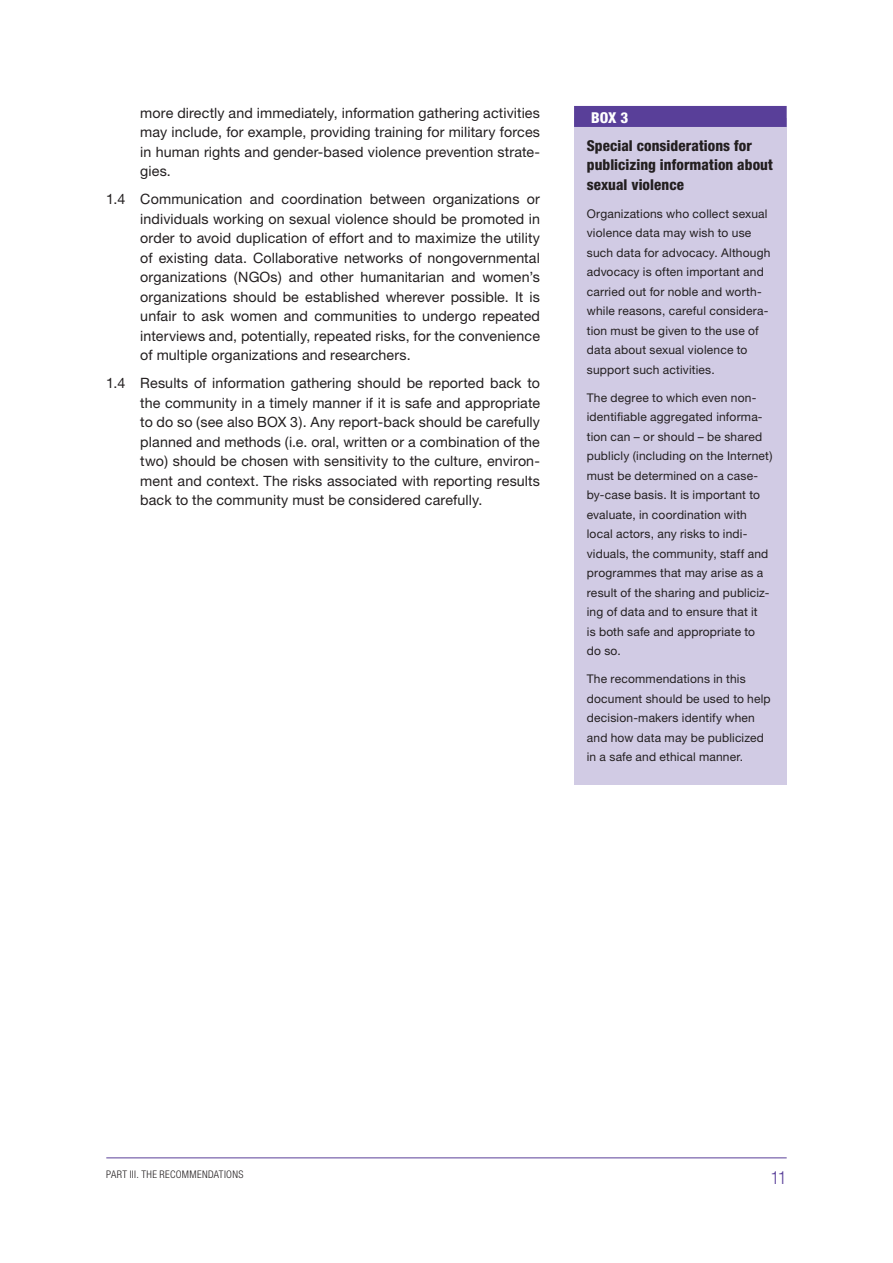
<style>
.page{position:relative;width:893px;height:1263px;background:#fff}
.page>*{position:absolute;margin:0;border:0;box-sizing:border-box;transform-origin:0 0}
.t1{font:300 condensed 18px "Helvetica Neue";color:#593f99}
.BH2{font:800 condensed 15px/19.5px "Helvetica Neue";letter-spacing:.005em;color:#231f20}
.BH1{font:800 condensed 15px "Helvetica Neue";color:#fff}
.body_number{font:14.25px/19.5px "Helvetica Neue";letter-spacing:.01em;color:#231f20;text-align:justify}
.BH3{font:12px/19.5px "Helvetica Neue";letter-spacing:.015em;color:#231f20}
.runhead{font:300 condensed 10.5px "Helvetica Neue";letter-spacing:.035em;color:#231f20}
</style>
<div class="page">
<hr style="left:106px;top:1157px;width:681px;height:1px;background:#593f99">
<div style="left:574px;top:118px;width:213px;height:666px;background:#d1cbe4"></div>
<div style="left:574px;top:106px;width:213px;height:21px;background:#593f99"></div>
<p class="body_number" style="left:140px;top:103px;width:401px">more directly and immediately, information gathering activities may include, for example, providing training for military forces in human rights and gender-based violence prevention strate&shy;gies.</p>
<p class="body_number" style="left:140px;top:189px;width:401px;text-indent:-34px">1.4 Communication and coordination between organizations or individuals working on sexual violence should be promoted in order to avoid duplication of effort and to maximize the utility of existing data. Collaborative networks of nongovernmental organizations (NGOs) and other humanitarian and women’s organizations should be established wherever possible. It is unfair to ask women and communities to undergo repeated interviews and, potentially, repeated risks, for the convenience of multiple organizations and researchers.</p>
<p class="body_number" style="left:140px;top:373px;width:401px;text-indent:-34px">1.4 Results of information gathering should be reported back to the community in a timely manner if it is safe and appropriate to do so (see also BOX 3). Any report-back should be carefully planned and methods (i.e. oral, written or a combination of the two) should be chosen with sensitivity to the culture, environ&shy;ment and context. The risks associated with reporting results back to the community must be considered carefully.</p>
<p class="BH1" style="left:591px;top:108px;width:39px">BOX 3</p>
<p class="BH2" style="left:587px;top:135px;width:188px">Special considerations for publicizing information about sexual violence</p>
<p class="BH3" style="left:587px;top:203px;width:185px">Organizations who collect sexual violence data may wish to use such data for advocacy. Although advocacy is often important and carried out for noble and worth&shy;while reasons, careful considera&shy;tion must be given to the use of data about sexual violence to support such activities.</p>
<p class="BH3" style="left:587px;top:387px;width:187px">The degree to which even non&shy;identifiable aggregated informa&shy;tion can – or should – be shared publicly (including on the Internet) must be determined on a case&shy;by-case basis. It is important to evaluate, in coordination with local actors, any risks to indi&shy;viduals, the community, staff and programmes that may arise as a result of the sharing and publiciz&shy;ing of data and to ensure that it<br>is both safe and appropriate to<br>do so.</p>
<p class="BH3" style="left:587px;top:669px;width:185px">The recommendations in this document should be used to help decision-makers identify when and how data may be publicized in a safe and ethical manner.</p>
<p class="runhead" style="left:106px;top:1168px;width:138px">PART III . THE RECOMMENDATIONS</p>
<p class="t1" style="left:771px;top:1167px;width:7px">11</p>
</div>
